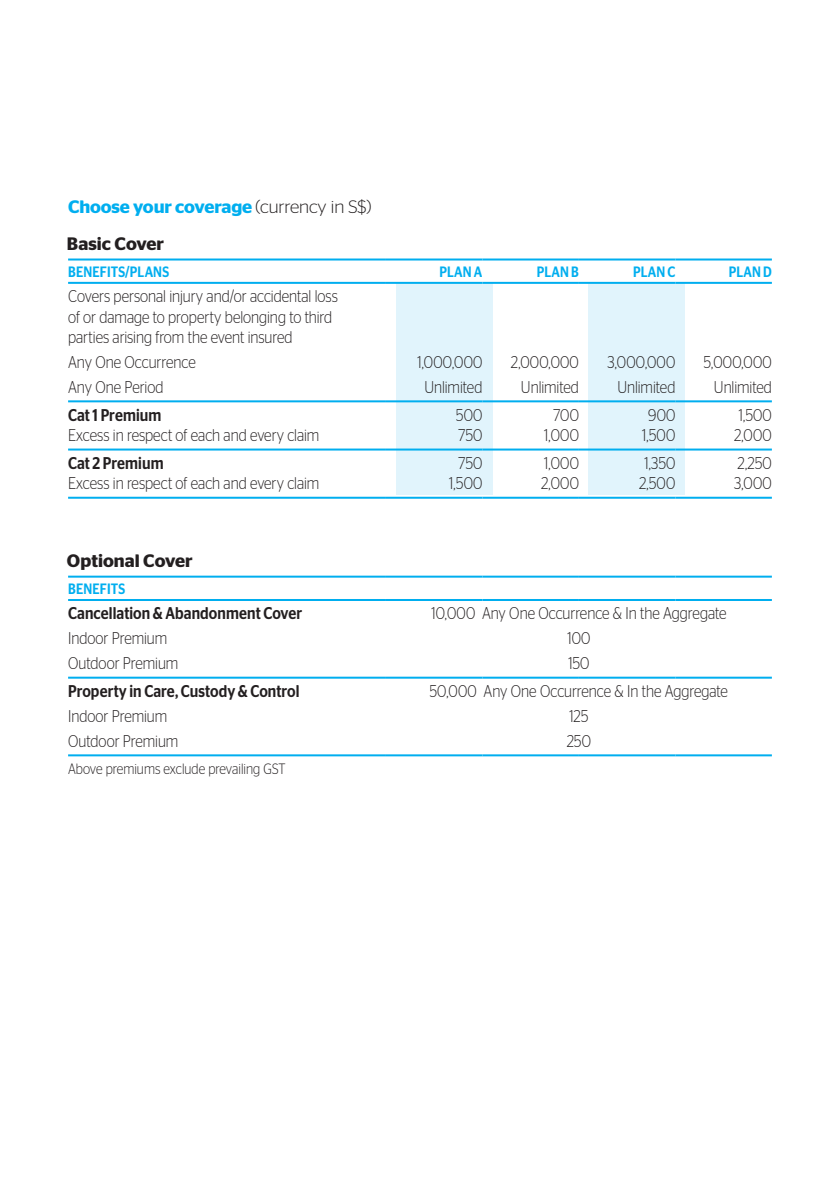
<style>
.page{position:relative;width:840px;height:1191px;background:#fff}
.page>*{position:absolute;margin:0;border:0;box-sizing:border-box;transform-origin:0 0}
.t1{font:600 18px/37.4px "Stag Sans";letter-spacing:-.005em;color:#00aeef}
.t2{font:600 18px "Stag Sans";color:#231f20}
.t3{font:300 17px/20.4px "Stag Sans";color:#231f20;scale:.85 1}
.t4{font:500 17px "Stag Sans";letter-spacing:.005em;color:#231f20;scale:.85 1}
.t5{font:500 15px "Stag Sans";letter-spacing:.01em;color:#00aeef;scale:.85 1}
.t6{font:300 15px "Stag Sans";color:#231f20;scale:.85 1}
.s1{font-weight:300;color:#231f20}
.s2{color:#231f20}
</style>
<div class="page">
<hr style="left:68px;top:575px;width:318px;height:2px;background:#00aeef">
<hr style="left:386px;top:575px;width:96px;height:2px;background:#00aeef">
<hr style="left:482px;top:575px;width:96px;height:2px;background:#00aeef">
<hr style="left:578px;top:575px;width:97px;height:2px;background:#00aeef">
<hr style="left:675px;top:575px;width:96px;height:2px;background:#00aeef">
<hr style="left:68px;top:599px;width:318px;height:2px;background:#00aeef">
<hr style="left:386px;top:599px;width:96px;height:2px;background:#00aeef">
<hr style="left:482px;top:599px;width:96px;height:2px;background:#00aeef">
<hr style="left:578px;top:599px;width:97px;height:2px;background:#00aeef">
<hr style="left:675px;top:599px;width:96px;height:2px;background:#00aeef">
<hr style="left:68px;top:676px;width:318px;height:2px;background:#00aeef">
<hr style="left:386px;top:676px;width:96px;height:2px;background:#00aeef">
<hr style="left:482px;top:676px;width:96px;height:2px;background:#00aeef">
<hr style="left:578px;top:676px;width:97px;height:2px;background:#00aeef">
<hr style="left:675px;top:676px;width:96px;height:2px;background:#00aeef">
<hr style="left:68px;top:754px;width:318px;height:2px;background:#00aeef">
<hr style="left:386px;top:754px;width:96px;height:2px;background:#00aeef">
<hr style="left:482px;top:754px;width:96px;height:2px;background:#00aeef">
<hr style="left:578px;top:754px;width:97px;height:2px;background:#00aeef">
<hr style="left:675px;top:754px;width:96px;height:2px;background:#00aeef">
<div style="left:587px;top:283px;width:97px;height:212px;background:#e1f4fc"></div>
<div style="left:396px;top:283px;width:96px;height:212px;background:#e1f4fc"></div>
<hr style="left:68px;top:258px;width:318px;height:2px;background:#00aeef">
<hr style="left:386px;top:258px;width:96px;height:2px;background:#00aeef">
<hr style="left:482px;top:258px;width:96px;height:2px;background:#00aeef">
<hr style="left:578px;top:258px;width:97px;height:2px;background:#00aeef">
<hr style="left:675px;top:258px;width:96px;height:2px;background:#00aeef">
<hr style="left:68px;top:282px;width:318px;height:2px;background:#00aeef">
<hr style="left:386px;top:282px;width:96px;height:2px;background:#00aeef">
<hr style="left:482px;top:282px;width:96px;height:2px;background:#00aeef">
<hr style="left:578px;top:282px;width:97px;height:2px;background:#00aeef">
<hr style="left:675px;top:282px;width:96px;height:2px;background:#00aeef">
<hr style="left:68px;top:400px;width:318px;height:2px;background:#00aeef">
<hr style="left:386px;top:400px;width:96px;height:2px;background:#00aeef">
<hr style="left:482px;top:400px;width:96px;height:2px;background:#00aeef">
<hr style="left:578px;top:400px;width:97px;height:2px;background:#00aeef">
<hr style="left:675px;top:400px;width:96px;height:2px;background:#00aeef">
<hr style="left:68px;top:448px;width:318px;height:2px;background:#00aeef">
<hr style="left:386px;top:448px;width:96px;height:2px;background:#00aeef">
<hr style="left:482px;top:448px;width:96px;height:2px;background:#00aeef">
<hr style="left:578px;top:448px;width:97px;height:2px;background:#00aeef">
<hr style="left:675px;top:448px;width:96px;height:2px;background:#00aeef">
<hr style="left:68px;top:497px;width:318px;height:2px;background:#00aeef">
<hr style="left:386px;top:497px;width:96px;height:2px;background:#00aeef">
<hr style="left:482px;top:497px;width:96px;height:2px;background:#00aeef">
<hr style="left:578px;top:497px;width:97px;height:2px;background:#00aeef">
<hr style="left:675px;top:497px;width:96px;height:2px;background:#00aeef">
<p class="t1" style="left:67px;top:188px;width:306px">Choose your coverage <span class="s1">(currency in S$)<br></span><span class="s2">Basic Cover</span></p>
<p class="t5" style="left:68px;top:263px;width:120px">BENEFITS/PLANS</p>
<p class="t5" style="left:439px;top:263px;width:52px">PLAN A</p>
<p class="t5" style="left:536px;top:263px;width:51px">PLAN B</p>
<p class="t5" style="left:633px;top:263px;width:51px">PLAN C</p>
<p class="t5" style="left:728px;top:263px;width:52px">PLAN D</p>
<p class="t3" style="left:68px;top:286px;width:319px">Covers personal injury and/or accidental loss of or damage to property belonging to third parties arising from the event insured</p>
<p class="t3" style="left:68px;top:351px;width:151px">Any One Occurrence</p>
<p class="t3" style="left:417px;top:351px;width:78px">1,000,000</p>
<p class="t3" style="left:510px;top:351px;width:81px">2,000,000</p>
<p class="t3" style="left:607px;top:351px;width:81px">3,000,000</p>
<p class="t3" style="left:703px;top:351px;width:81px">5,000,000</p>
<p class="t3" style="left:68px;top:376px;width:114px">Any One Period</p>
<p class="t3" style="left:424px;top:376px;width:70px">Unlimited</p>
<p class="t3" style="left:520px;top:376px;width:70px">Unlimited</p>
<p class="t3" style="left:617px;top:376px;width:70px">Unlimited</p>
<p class="t3" style="left:713px;top:376px;width:70px">Unlimited</p>
<p class="t4" style="left:68px;top:405px;width:111px">Cat 1 Premium</p>
<p class="t3" style="left:68px;top:425px;width:297px">Excess in respect of each and every claim</p>
<p class="t3" style="left:456px;top:404px;width:32px">500<br>750</p>
<p class="t3" style="left:544px;top:404px;width:42px;text-align:center">700<br>1,000</p>
<p class="t3" style="left:642px;top:404px;width:40px;text-align:center">900<br>1,500</p>
<p class="t3" style="left:733px;top:404px;width:46px">1,500<br>2,000</p>
<p class="t4" style="left:68px;top:453px;width:114px">Cat 2 Premium</p>
<p class="t3" style="left:68px;top:473px;width:297px">Excess in respect of each and every claim</p>
<p class="t2" style="left:67px;top:550px;width:127px">Optional Cover</p>
<p class="t3" style="left:449px;top:452px;width:40px;text-align:center">750<br>1,500</p>
<p class="t3" style="left:541px;top:452px;width:46px">1,000<br>2,000</p>
<p class="t3" style="left:638px;top:452px;width:44px;text-align:center">1,350<br>2,500</p>
<p class="t3" style="left:733px;top:452px;width:46px">2,250<br>3,000</p>
<p class="t5" style="left:68px;top:580px;width:69px">BENEFITS</p>
<p class="t4" style="left:68px;top:603px;width:277px">Cancellation &amp; Abandonment Cover</p>
<p class="t3" style="left:431px;top:603px;width:348px">10,000 Any One Occurrence &amp; In the Aggregate</p>
<p class="t3" style="left:68px;top:628px;width:118px">Indoor Premium</p>
<p class="t3" style="left:567px;top:628px;width:29px">100</p>
<p class="t3" style="left:68px;top:653px;width:131px">Outdoor Premium</p>
<p class="t3" style="left:568px;top:653px;width:26px">150</p>
<p class="t4" style="left:68px;top:681px;width:274px">Property in Care, Custody &amp; Control</p>
<p class="t3" style="left:429px;top:680px;width:352px">50,000 Any One Occurrence &amp; In the Aggregate</p>
<p class="t3" style="left:68px;top:705px;width:118px">Indoor Premium</p>
<p class="t3" style="left:569px;top:705px;width:24px">125</p>
<p class="t3" style="left:68px;top:730px;width:131px">Outdoor Premium</p>
<p class="t3" style="left:566px;top:730px;width:30px">250</p>
<p class="t6" style="left:68px;top:761px;width:257px">Above premiums exclude prevailing GST</p>
</div>
